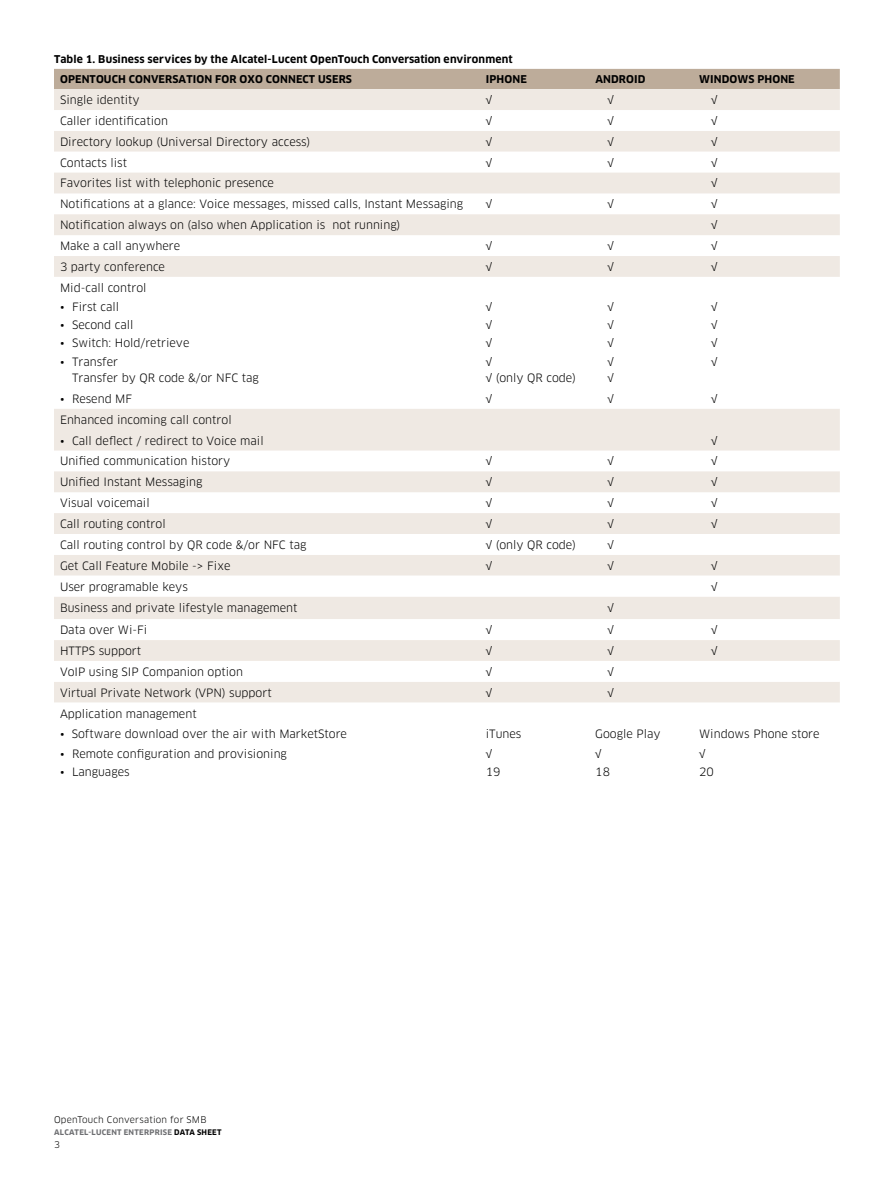
<style>
.page{position:relative;width:893px;height:1191px;background:#fff}
.page>*{position:absolute;margin:0;border:0;box-sizing:border-box;transform-origin:0 0}
.t1{font:11.25px/15.8px "Clan OT";color:#000}
.t2{font:700 10.5px/20.2px "Clan OT";letter-spacing:.01em;color:#000}
.t3{font:9px "Clan OT";letter-spacing:.02em;color:#000}
.t4{font:700 7.5px "Clan OT";letter-spacing:.035em;color:#6d6e71}
.s1{color:#000}
</style>
<div class="page">
<div style="left:54px;top:69px;width:786px;height:20px;background:#bdac9a"></div>
<div style="left:54px;top:89px;width:786px;height:21px;background:#efe9e3"></div>
<svg style="left:54px;top:131px;width:786px;height:572px"></svg>
<svg style="left:54px;top:173px;width:786px;height:361px"></svg>
<div style="left:54px;top:214px;width:786px;height:21px;background:#efe9e3"></div>
<p class="t2" style="left:60px;top:49px;width:454px;text-indent:-6px">Table 1. Business services by the Alcatel-Lucent OpenTouch Conversation environment<br>OPENTOUCH CONVERSATION FOR OXO CONNECT USERS</p>
<p class="t2" style="left:486px;top:69px;width:43px">IPHONE</p>
<p class="t2" style="left:595px;top:69px;width:52px">ANDROID</p>
<p class="t2" style="left:699px;top:69px;width:97px">WINDOWS PHONE</p>
<p class="t1" style="left:60px;top:92px;width:81px">Single identity</p>
<p class="t1" style="left:486px;top:92px;width:8px">√</p>
<p class="t1" style="left:607px;top:92px;width:8px">√</p>
<p class="t1" style="left:711px;top:92px;width:8px">√</p>
<p class="t1" style="left:60px;top:113px;width:109px">Caller identification</p>
<p class="t1" style="left:486px;top:113px;width:8px">√</p>
<p class="t1" style="left:607px;top:113px;width:8px">√</p>
<p class="t1" style="left:711px;top:113px;width:8px">√</p>
<p class="t1" style="left:60px;top:134px;width:252px">Directory lookup (Universal Directory access)</p>
<p class="t1" style="left:486px;top:134px;width:8px">√</p>
<p class="t1" style="left:607px;top:134px;width:8px">√</p>
<p class="t1" style="left:711px;top:134px;width:8px">√</p>
<p class="t1" style="left:60px;top:155px;width:69px">Contacts list</p>
<p class="t1" style="left:486px;top:155px;width:8px">√</p>
<p class="t1" style="left:607px;top:155px;width:8px">√</p>
<p class="t1" style="left:711px;top:155px;width:8px">√</p>
<p class="t1" style="left:60px;top:175px;width:216px">Favorites list with telephonic presence</p>
<p class="t1" style="left:711px;top:175px;width:8px">√</p>
<p class="t1" style="left:60px;top:196px;width:405px">Notifications at a glance: Voice messages, missed calls, Instant Messaging</p>
<p class="t1" style="left:486px;top:196px;width:8px">√</p>
<p class="t1" style="left:607px;top:196px;width:8px">√</p>
<p class="t1" style="left:711px;top:196px;width:8px">√</p>
<p class="t1" style="left:60px;top:217px;width:342px">Notification always on (also when Application is not running)</p>
<p class="t1" style="left:711px;top:217px;width:8px">√</p>
<p class="t1" style="left:60px;top:238px;width:122px">Make a call anywhere</p>
<p class="t1" style="left:486px;top:238px;width:8px">√</p>
<p class="t1" style="left:607px;top:238px;width:8px">√</p>
<p class="t1" style="left:711px;top:238px;width:8px">√</p>
<p class="t1" style="left:60px;top:259px;width:107px">3 party conference</p>
<p class="t1" style="left:486px;top:259px;width:8px">√</p>
<p class="t1" style="left:607px;top:259px;width:8px">√</p>
<p class="t1" style="left:711px;top:259px;width:8px">√</p>
<p class="t1" style="left:60px;top:280px;width:88px">Mid-call control</p>
<p class="t1" style="left:60px;top:299px;width:61px">• First call</p>
<p class="t1" style="left:486px;top:299px;width:8px">√</p>
<p class="t1" style="left:607px;top:299px;width:8px">√</p>
<p class="t1" style="left:711px;top:299px;width:8px">√</p>
<p class="t1" style="left:60px;top:317px;width:75px">• Second call</p>
<p class="t1" style="left:486px;top:317px;width:8px">√</p>
<p class="t1" style="left:607px;top:317px;width:8px">√</p>
<p class="t1" style="left:711px;top:317px;width:8px">√</p>
<p class="t1" style="left:60px;top:335px;width:131px">• Switch: Hold/retrieve</p>
<p class="t1" style="left:486px;top:335px;width:8px">√</p>
<p class="t1" style="left:607px;top:335px;width:8px">√</p>
<p class="t1" style="left:711px;top:335px;width:8px">√</p>
<p class="t1" style="left:72px;top:354px;width:188px;text-indent:-12px">• Transfer<br>Transfer by QR code &amp;/or NFC tag</p>
<p class="t1" style="left:486px;top:354px;width:92px">√<br>√ (only QR code)</p>
<p class="t1" style="left:607px;top:354px;width:8px">√ √</p>
<p class="t1" style="left:711px;top:354px;width:8px">√</p>
<p class="t1" style="left:60px;top:391px;width:74px">• Resend MF</p>
<p class="t1" style="left:486px;top:391px;width:8px">√</p>
<p class="t1" style="left:607px;top:391px;width:8px">√</p>
<p class="t1" style="left:711px;top:391px;width:8px">√</p>
<p class="t1" style="left:60px;top:412px;width:173px">Enhanced incoming call control</p>
<p class="t1" style="left:60px;top:432px;width:205px">• Call deflect / redirect to Voice mail</p>
<p class="t1" style="left:711px;top:432px;width:8px">√</p>
<p class="t1" style="left:60px;top:453px;width:172px">Unified communication history</p>
<p class="t1" style="left:486px;top:453px;width:8px">√</p>
<p class="t1" style="left:607px;top:453px;width:8px">√</p>
<p class="t1" style="left:711px;top:453px;width:8px">√</p>
<p class="t1" style="left:60px;top:474px;width:144px">Unified Instant Messaging</p>
<p class="t1" style="left:486px;top:474px;width:8px">√</p>
<p class="t1" style="left:607px;top:474px;width:8px">√</p>
<p class="t1" style="left:711px;top:474px;width:8px">√</p>
<p class="t1" style="left:60px;top:495px;width:91px">Visual voicemail</p>
<p class="t1" style="left:486px;top:495px;width:8px">√</p>
<p class="t1" style="left:607px;top:495px;width:8px">√</p>
<p class="t1" style="left:711px;top:495px;width:8px">√</p>
<p class="t1" style="left:60px;top:516px;width:107px">Call routing control</p>
<p class="t1" style="left:486px;top:516px;width:8px">√</p>
<p class="t1" style="left:607px;top:516px;width:8px">√</p>
<p class="t1" style="left:711px;top:516px;width:8px">√</p>
<p class="t1" style="left:60px;top:537px;width:248px">Call routing control by QR code &amp;/or NFC tag</p>
<p class="t1" style="left:486px;top:537px;width:92px">√ (only QR code)</p>
<p class="t1" style="left:607px;top:537px;width:8px">√</p>
<p class="t1" style="left:60px;top:558px;width:172px">Get Call Feature Mobile -&gt; Fixe</p>
<p class="t1" style="left:486px;top:558px;width:8px">√</p>
<p class="t1" style="left:607px;top:558px;width:8px">√</p>
<p class="t1" style="left:711px;top:558px;width:8px">√</p>
<p class="t1" style="left:60px;top:578px;width:129px">User programable keys</p>
<p class="t1" style="left:711px;top:578px;width:8px">√</p>
<p class="t1" style="left:60px;top:599px;width:239px">Business and private lifestyle management</p>
<p class="t1" style="left:607px;top:599px;width:8px">√</p>
<p class="t1" style="left:60px;top:622px;width:89px">Data over Wi-Fi</p>
<p class="t1" style="left:486px;top:622px;width:8px">√</p>
<p class="t1" style="left:607px;top:622px;width:8px">√</p>
<p class="t1" style="left:711px;top:622px;width:8px">√</p>
<p class="t1" style="left:60px;top:643px;width:83px">HTTPS support</p>
<p class="t1" style="left:486px;top:643px;width:8px">√</p>
<p class="t1" style="left:607px;top:643px;width:8px">√</p>
<p class="t1" style="left:711px;top:643px;width:8px">√</p>
<p class="t1" style="left:60px;top:664px;width:185px">VoIP using SIP Companion option</p>
<p class="t1" style="left:486px;top:664px;width:8px">√</p>
<p class="t1" style="left:607px;top:664px;width:8px">√</p>
<p class="t1" style="left:60px;top:684px;width:213px">Virtual Private Network (VPN) support</p>
<p class="t1" style="left:486px;top:684px;width:8px">√</p>
<p class="t1" style="left:607px;top:684px;width:8px">√</p>
<p class="t1" style="left:60px;top:705px;width:138px">Application management</p>
<p class="t1" style="left:60px;top:726px;width:289px">• Software download over the air with MarketStore</p>
<p class="t1" style="left:486px;top:726px;width:37px">iTunes</p>
<p class="t1" style="left:595px;top:726px;width:67px">Google Play</p>
<p class="t1" style="left:699px;top:726px;width:122px">Windows Phone store</p>
<p class="t1" style="left:60px;top:746px;width:228px">• Remote configuration and provisioning</p>
<p class="t1" style="left:486px;top:746px;width:8px">√</p>
<p class="t1" style="left:595px;top:746px;width:8px">√</p>
<p class="t1" style="left:699px;top:746px;width:8px">√</p>
<p class="t1" style="left:60px;top:764px;width:71px">• Languages</p>
<p class="t1" style="left:486px;top:764px;width:16px">19</p>
<p class="t1" style="left:595px;top:764px;width:16px">18</p>
<p class="t1" style="left:699px;top:764px;width:16px">20</p>
<p class="t3" style="left:54px;top:1114px;width:154px">OpenTouch Conversation for SMB</p>
<p class="t4" style="left:54px;top:1127px;width:169px">ALCATEL-LUCENT ENTERPRISE <span class="s1">DATA SHEET</span></p>
<p class="t3" style="left:54px;top:1139px;width:7px">3</p>
</div>
